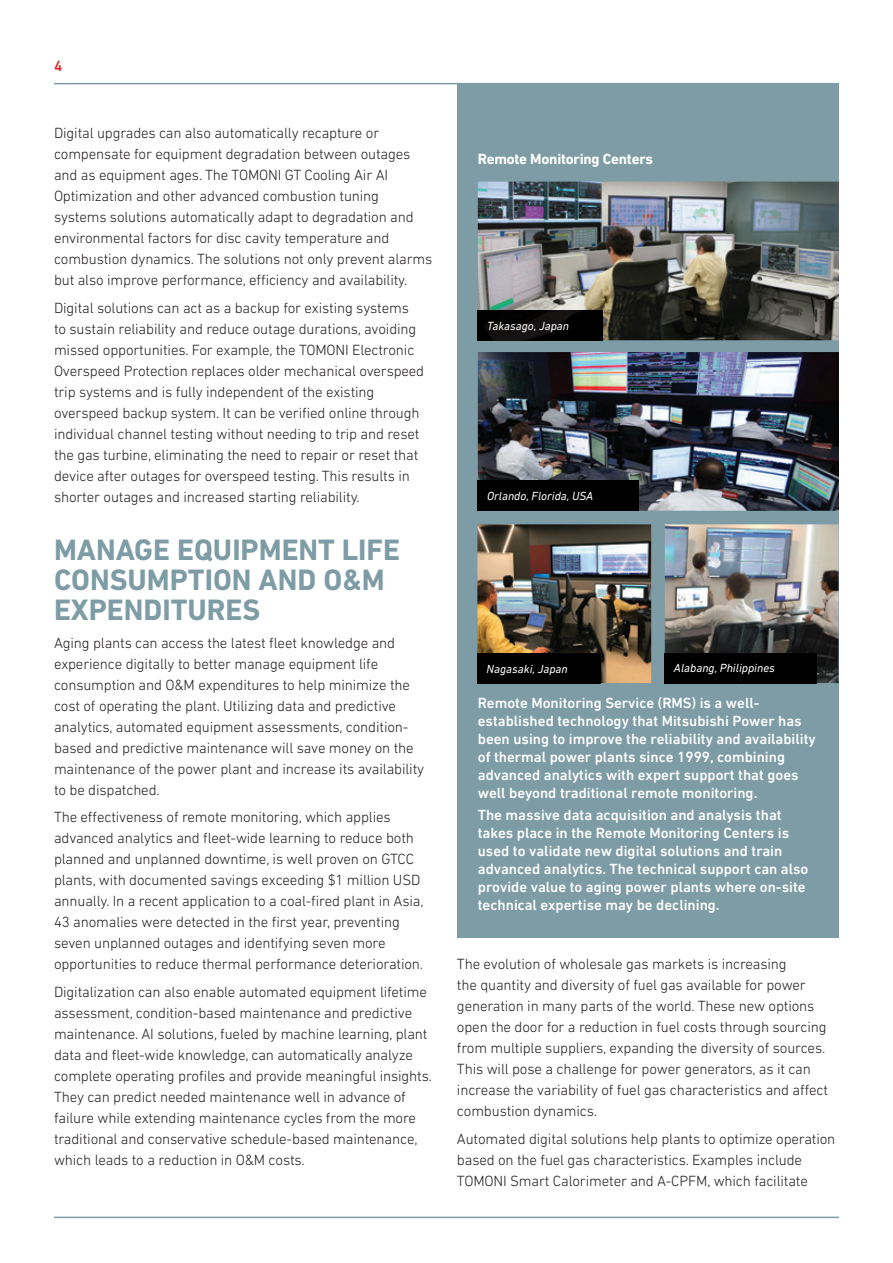
<style>
.page{position:relative;width:893px;height:1263px;background:#fff}
.page>*{position:absolute;margin:0;border:0;box-sizing:border-box;transform-origin:0 0}
.t1{font:700 30px/30px "DIN Next LT Pro";color:#7e9ca5}
.t2{font:300 15px/21px "DIN Next LT Pro";letter-spacing:-.01em;color:#231f20}
.t3{font:500 15px/18px "DIN Next LT Pro";color:#fff}
.t4{font:700 15px "DIN Next LT Pro";letter-spacing:-.015em;color:#fff}
.t5{font:500 15px "DIN Next LT Pro";color:#e41f25}
.t6{font:italic 12px "DIN Next LT Pro";color:#fff}
</style>
<div class="page">
<hr style="left:54px;top:1216px;width:785px;height:2px;background:#7e9ca5">
<hr style="left:54px;top:83px;width:785px;height:1px;background:#7e9ca5">
<div style="left:457px;top:84px;width:381px;height:854px;background:#7e9ca5"></div>
<img style="left:478px;top:182px;width:361px;height:158px">
<img style="left:478px;top:310px;width:124px;height:30px">
<img style="left:478px;top:352px;width:361px;height:159px">
<div style="left:478px;top:481px;width:161px;height:30px;background:#000"></div>
<img style="left:477px;top:524px;width:174px;height:159px">
<div style="left:477px;top:653px;width:124px;height:30px;background:#000"></div>
<img style="left:665px;top:524px;width:173px;height:159px">
<div style="left:665px;top:653px;width:152px;height:30px;background:#000"></div>
<p class="t5" style="left:54px;top:58px;width:10px">4</p>
<p class="t2" style="left:54px;top:123px;width:380px">Digital upgrades can also automatically recapture or compensate for equipment degradation between outages and as equipment ages. The TOMONI GT Cooling Air AI Optimization and other advanced combustion tuning systems solutions automatically adapt to degradation and environmental factors for disc cavity temperature and combustion dynamics. The solutions not only prevent alarms but also improve performance, efficiency and availability.</p>
<p class="t2" style="left:54px;top:297px;width:372px">Digital solutions can act as a backup for existing systems to sustain reliability and reduce outage durations, avoiding missed opportunities. For example, the TOMONI Electronic Overspeed Protection replaces older mechanical overspeed trip systems and is fully independent of the existing overspeed backup system. It can be verified online through individual channel testing without needing to trip and reset the gas turbine, eliminating the need to repair or reset that device after outages for overspeed testing. This results in shorter outages and increased starting reliability.</p>
<h1 class="t1" style="left:54px;top:534px;width:348px">MANAGE EQUIPMENT LIFE<br>CONSUMPTION AND O&amp;M<br>EXPENDITURES</h1>
<p class="t2" style="left:54px;top:632px;width:372px">Aging plants can access the latest fleet knowledge and experience digitally to better manage equipment life consumption and O&amp;M expenditures to help minimize the cost of operating the plant. Utilizing data and predictive analytics, automated equipment assessments, condition&shy;based and predictive maintenance will save money on the maintenance of the power plant and increase its availability to be dispatched.</p>
<p class="t2" style="left:54px;top:807px;width:371px">The effectiveness of remote monitoring, which applies advanced analytics and fleet-wide learning to reduce both planned and unplanned downtime, is well proven on GTCC plants, with documented savings exceeding $1 million USD annually. In a recent application to a coal-fired plant in Asia, 43 anomalies were detected in the first year, preventing seven unplanned outages and identifying seven more opportunities to reduce thermal performance deterioration.</p>
<p class="t2" style="left:54px;top:981px;width:380px">Digitalization can also enable automated equipment lifetime assessment, condition-based maintenance and predictive maintenance. AI solutions, fueled by machine learning, plant data and fleet-wide knowledge, can automatically analyze complete operating profiles and provide meaningful insights.<br>They can predict needed maintenance well in advance of failure while extending maintenance cycles from the more traditional and conservative schedule-based maintenance, which leads to a reduction in O&amp;M costs.</p>
<p class="t4" style="left:478px;top:150px;width:177px">Remote Monitoring Centers</p>
<p class="t6" style="left:487px;top:319px;width:84px">Takasago, Japan</p>
<p class="t6" style="left:487px;top:489px;width:108px">Orlando, Florida, USA</p>
<p class="t6" style="left:487px;top:662px;width:83px">Nagasaki, Japan</p>
<p class="t6" style="left:674px;top:661px;width:102px">Alabang, Philippines</p>
<p class="t3" style="left:478px;top:694px;width:339px">Remote Monitoring Service (RMS) is a well&shy;established technology that Mitsubishi Power has been using to improve the reliability and availability of thermal power plants since 1999, combining advanced analytics with expert support that goes well beyond traditional remote monitoring.</p>
<p class="t3" style="left:478px;top:806px;width:332px">The massive data acquisition and analysis that takes place in the Remote Monitoring Centers is used to validate new digital solutions and train advanced analytics. The technical support can also provide value to aging power plants where on-site technical expertise may be declining.</p>
<p class="t2" style="left:457px;top:953px;width:373px">The evolution of wholesale gas markets is increasing<br>the quantity and diversity of fuel gas available for power generation in many parts of the world. These new options open the door for a reduction in fuel costs through sourcing from multiple suppliers, expanding the diversity of sources.<br>This will pose a challenge for power generators, as it can increase the variability of fuel gas characteristics and affect combustion dynamics.</p>
<p class="t2" style="left:457px;top:1128px;width:380px">Automated digital solutions help plants to optimize operation based on the fuel gas characteristics. Examples include<br>TOMONI Smart Calorimeter and A-CPFM, which facilitate</p>
</div>
